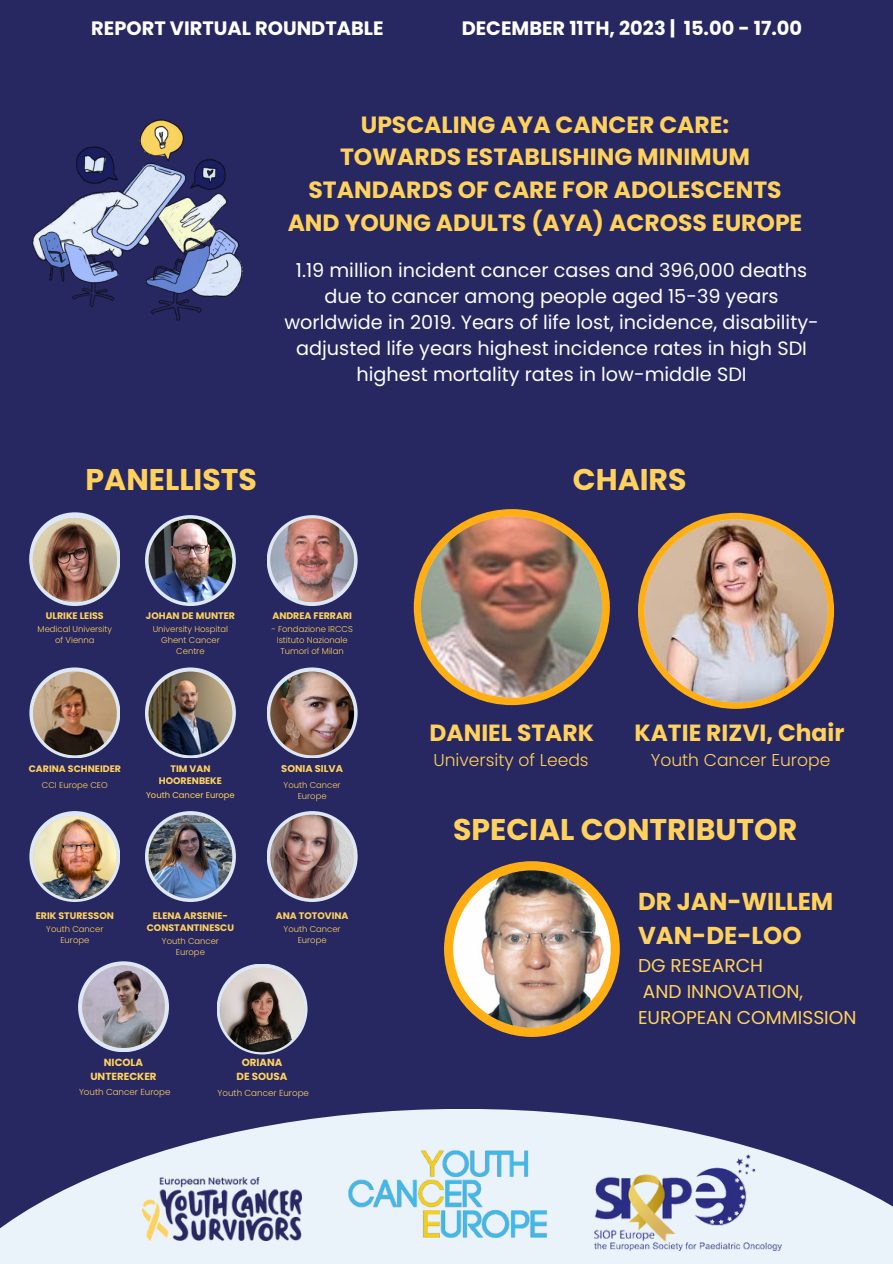
<style>
.page{position:relative;width:893px;height:1264px;background:#fff}
.page>*{position:absolute;margin:0;border:0;box-sizing:border-box;transform-origin:0 0}
.t1{font:700 30px "Poppins";color:#ffd25e}
.t2{font:700 24.45px/33.8px "Poppins";color:#ffd25e}
.t3{font:700 23.55px/32.7px "Poppins";color:#ffd25e;text-align:center}
.t4{font:700 23.4px "Poppins";color:#ffd25e}
.t5{font:700 19.35px "Poppins";color:#fff}
.t6{font:19.2px/25.8px "Poppins";color:#fefefe;text-align:center}
.t7{font:18.6px/25.8px "Poppins";color:#ffd25e}
.t8{font:300 17.1px "Poppins";color:#ffd25e}
.t9{font:700 10.35px/13.8px "Poppins";color:#ffd25e;text-align:center}
.t10{font:700 9.9px "Poppins";color:#ffd25e}
.t11{font:700 9.45px/12.6px "Poppins";color:#ffd25e;text-align:center}
.t12{font:300 8.7px "Poppins";color:#ffd25e}
.t13{font:300 8.4px/11.2px "Poppins";color:#ffd25e;text-align:center}
.t14{font:8.4px "Poppins";color:#ffd25e}
</style>
<div class="page">
<div style="left:0;top:0;width:892px;height:1263px;background:#272761"></div>
<svg style="left:145px;top:515px;width:91px;height:91px"></svg>
<svg style="left:267px;top:515px;width:90px;height:91px"></svg>
<svg style="left:29px;top:515px;width:91px;height:91px"></svg>
<svg style="left:29px;top:667px;width:91px;height:91px"></svg>
<svg style="left:29px;top:811px;width:91px;height:91px"></svg>
<svg style="left:145px;top:667px;width:91px;height:91px"></svg>
<svg style="left:145px;top:811px;width:91px;height:91px"></svg>
<svg style="left:78px;top:961px;width:91px;height:91px"></svg>
<svg style="left:267px;top:667px;width:90px;height:91px"></svg>
<svg style="left:267px;top:811px;width:90px;height:91px"></svg>
<svg style="left:29px;top:512px;width:91px;height:91px"></svg>
<img style="left:33px;top:518px;width:84px;height:84px;border-radius:50%">
<img style="left:148px;top:518px;width:84px;height:84px;border-radius:50%">
<img style="left:33px;top:671px;width:84px;height:84px;border-radius:50%">
<img style="left:148px;top:671px;width:84px;height:84px;border-radius:50%">
<img style="left:270px;top:518px;width:84px;height:84px;border-radius:50%">
<img style="left:270px;top:671px;width:84px;height:84px;border-radius:50%">
<img style="left:33px;top:816px;width:83px;height:83px;border-radius:50%">
<img style="left:148px;top:814px;width:84px;height:84px;border-radius:50%">
<img style="left:270px;top:814px;width:84px;height:84px;border-radius:50%">
<img style="left:82px;top:965px;width:83px;height:82px;border-radius:50%">
<svg style="left:216px;top:963px;width:91px;height:91px"></svg>
<img style="left:220px;top:967px;width:84px;height:85px;border-radius:50%">
<div style="left:414px;top:509px;width:195px;height:196px;background:#ffae13;border-radius:50%"></div>
<img style="left:421px;top:516px;width:181px;height:181px;border-radius:50%">
<div style="left:638px;top:513px;width:196px;height:196px;background:#ffae13;border-radius:50%"></div>
<img style="left:644px;top:519px;width:183px;height:183px;border-radius:50%">
<svg style="left:0;top:1109px;width:892px;height:154px;fill:#ebf3fa"></svg>
<img style="left:142px;top:1177px;width:159px;height:63px">
<img style="left:594px;top:1153px;width:187px;height:97px">
<img style="left:348px;top:1150px;width:200px;height:87px">
<img style="left:32px;top:119px;width:211px;height:202px">
<div style="left:444px;top:861px;width:175px;height:175px;background:#ffae13;border-radius:50%"></div>
<img style="left:453px;top:870px;width:157px;height:157px;border-radius:50%">
<p class="t5" style="left:91px;top:15px;width:294px">REPORT VIRTUAL ROUNDTABLE</p>
<p class="t5" style="left:461px;top:15px;width:342px">DECEMBER 11TH, 2023 | 15.00 - 17.00</p>
<p class="t3" style="left:287px;top:108px;width:516px">UPSCALING AYA CANCER CARE:<br>TOWARDS ESTABLISHING MINIMUM<br>STANDARDS OF CARE FOR ADOLESCENTS<br>AND YOUNG ADULTS (AYA) ACROSS EUROPE</p>
<p class="t6" style="left:296px;top:257px;width:513px">1.19 million incident cancer cases and 396,000 deaths</p>
<p class="t6" style="left:324px;top:283px;width:455px">due to cancer among people aged 15-39 years</p>
<p class="t6" style="left:284px;top:309px;width:536px">worldwide in 2019. Years of life lost, incidence, disability&shy;adjusted life years highest incidence rates in high SDI</p>
<p class="t6" style="left:356px;top:361px;width:391px">highest mortality rates in low-middle SDI</p>
<p class="t1" style="left:86px;top:458px;width:173px">PANELLISTS</p>
<p class="t1" style="left:573px;top:458px;width:115px">CHAIRS</p>
<p class="t11" style="left:46px;top:610px;width:59px">ULRIKE LEISS</p>
<p class="t11" style="left:146px;top:610px;width:90px">JOHAN DE MUNTER</p>
<p class="t13" style="left:38px;top:623px;width:76px">Medical University of Vienna</p>
<p class="t13" style="left:153px;top:623px;width:77px">University Hospital<br>Ghent Cancer<br>Centre</p>
<p class="t11" style="left:272px;top:610px;width:81px">ANDREA FERRARI</p>
<p class="t13" style="left:271px;top:623px;width:83px">- Fondazione IRCCS<br>Istituto Nazionale<br>Tumori of Milan</p>
<p class="t11" style="left:29px;top:762px;width:94px">CARINA SCHNEIDER</p>
<p class="t13" style="left:42px;top:779px;width:67px">CCI Europe CEO</p>
<h3 class="t11" style="left:159px;top:762px;width:65px">TIM VAN<br>HOORENBEKE</h3>
<h4 class="t14" style="left:146px;top:789px;width:90px">Youth Cancer Europe</h4>
<p class="t10" style="left:281px;top:761px;width:63px">SONIA SILVA</p>
<p class="t13" style="left:283px;top:779px;width:59px">Youth Cancer<br>Europe</p>
<p class="t11" style="left:36px;top:909px;width:79px">ERIK STURESSON</p>
<p class="t13" style="left:46px;top:922px;width:59px">Youth Cancer<br>Europe</p>
<p class="t11" style="left:147px;top:909px;width:89px">ELENA ARSENIE-<br>CONSTANTINESCU</p>
<p class="t11" style="left:276px;top:909px;width:74px">ANA TOTOVINA</p>
<p class="t13" style="left:283px;top:922px;width:59px">Youth Cancer<br>Europe</p>
<p class="t13" style="left:162px;top:935px;width:59px">Youth Cancer<br>Europe</p>
<p class="t9" style="left:90px;top:1055px;width:68px">NICOLA<br>UNTERECKER</p>
<p class="t12" style="left:79px;top:1086px;width:93px">Youth Cancer Europe</p>
<p class="t9" style="left:242px;top:1055px;width:42px">ORIANA</p>
<p class="t9" style="left:236px;top:1069px;width:52px">DE SOUSA</p>
<p class="t12" style="left:217px;top:1086px;width:93px">Youth Cancer Europe</p>
<p class="t4" style="left:429px;top:716px;width:166px">DANIEL STARK</p>
<h1 class="t4" style="left:634px;top:716px;width:211px">KATIE RIZVI, Chair</h1>
<p class="t8" style="left:433px;top:748px;width:157px">University of Leeds</p>
<h6 class="t8" style="left:650px;top:748px;width:181px">Youth Cancer Europe</h6>
<p class="t1" style="left:453px;top:808px;width:346px">SPECIAL CONTRIBUTOR</p>
<p class="t2" style="left:638px;top:884px;width:197px">DR JAN-WILLEM<br>VAN-DE-LOO</p>
<p class="t7" style="left:638px;top:952px;width:220px">DG RESEARCH<br>AND INNOVATION,<br>EUROPEAN COMMISSION</p>
</div>
